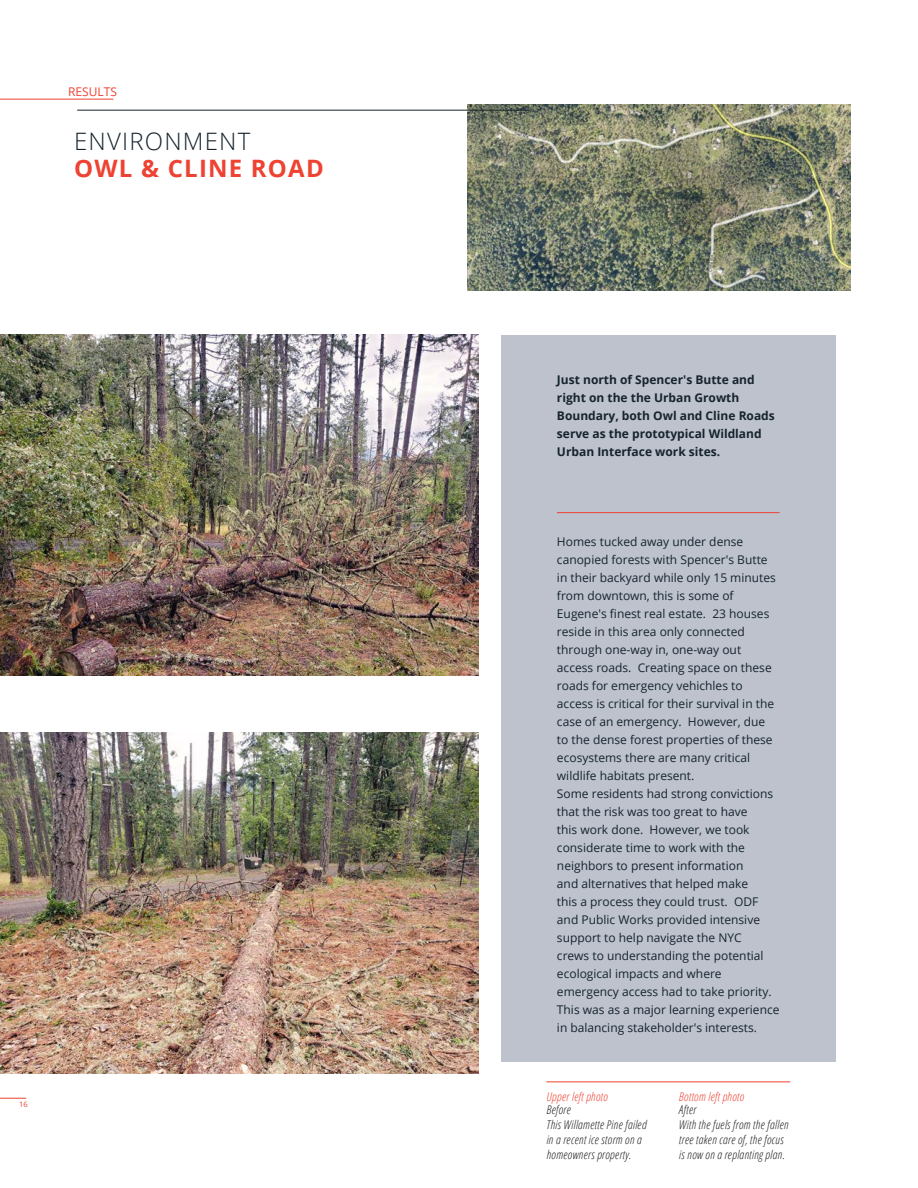
<style>
.page{position:relative;width:918px;height:1188px;background:#fff}
.page>*{position:absolute;margin:0;border:0;box-sizing:border-box;transform-origin:0 0}
.Chapter_Title_-_Alig{font:700 24px "Open Sans";letter-spacing:.05em;color:#ee4232}
.Chapter_Title_-_Alig-2{font:300 24px "Open Sans";letter-spacing:.05em;color:#16242e}
.Body_Text{font:12px/18px "Open Sans";color:#16242e}
.Image_Caption{font:italic 300 condensed 12px/15px "Open Sans";letter-spacing:.02em;color:#231f20}
.Body_Text-2{font:700 12px/18px "Open Sans";color:#16242e}
.Image_Caption-2{font:italic 300 condensed 12px "Open Sans";letter-spacing:.02em;color:#ee4232}
.Section_Title{font:12px "Open Sans";color:#ee4232}
.t1{font:7.5px "Open Sans";color:#ee4232}
</style>
<div class="page">
<img style="left:468px;top:105px;width:382px;height:186px">
<img style="left:0;top:335px;width:479px;height:340px">
<img style="left:0;top:732px;width:479px;height:341px">
<svg style="left:0;top:1098px;width:26px;height:1px"></svg>
<hr style="left:0;top:99px;width:113px;height:1px;background:#ee4232">
<div style="left:501px;top:335px;width:335px;height:727px;background:#bdc2cd"></div>
<hr style="left:557px;top:512px;width:223px;height:1px;background:#ee4232">
<hr style="left:546px;top:1081px;width:244px;height:1px;background:#ee4232">
<hr style="left:77px;top:110px;width:453px;height:1px;background:#16242e">
<p class="Section_Title" style="left:68px;top:83px;width:50px">RESULTS</p>
<p class="Chapter_Title_-_Alig-2" style="left:74px;top:125px;width:178px">ENVIRONMENT</p>
<p class="Chapter_Title_-_Alig" style="left:74px;top:151px;width:251px">OWL &amp; CLINE ROAD</p>
<p class="t1" style="left:19px;top:1099px;width:10px">16</p>
<p class="Body_Text-2" style="left:557px;top:370px;width:219px">Just north of Spencer's Butte and right on the the Urban Growth<br>Boundary, both Owl and Cline Roads serve as the prototypical Wildland<br>Urban Interface work sites.</p>
<p class="Body_Text" style="left:557px;top:532px;width:220px">Homes tucked away under dense canopied forests with Spencer's Butte in their backyard while only 15 minutes from downtown, this is some of Eugene's finest real estate. 23 houses reside in this area only connected through one-way in, one-way out access roads. Creating space on these roads for emergency vehichles to access is critical for their survival in the case of an emergency. However, due to the dense forest properties of these ecosystems there are many critical wildlife habitats present.</p>
<p class="Body_Text" style="left:557px;top:784px;width:224px">Some residents had strong convictions that the risk was too great to have<br>this work done. However, we took considerate time to work with the neighbors to present information<br>and alternatives that helped make<br>this a process they could trust. ODF and Public Works provided intensive support to help navigate the NYC<br>crews to understanding the potential ecological impacts and where emergency access had to take priority.<br>This was as a major learning experience in balancing stakeholder's interests.</p>
<p class="Image_Caption-2" style="left:546px;top:1089px;width:63px">Upper left photo</p>
<p class="Image_Caption-2" style="left:679px;top:1089px;width:67px">Bottom left photo</p>
<p class="Image_Caption" style="left:546px;top:1102px;width:26px">Before</p>
<p class="Image_Caption" style="left:546px;top:1117px;width:102px">This Willamette Pine failed in a recent ice storm on a homeowners property.</p>
<p class="Image_Caption" style="left:679px;top:1102px;width:19px">After</p>
<p class="Image_Caption" style="left:679px;top:1117px;width:111px">With the fuels from the fallen tree taken care of, the focus is now on a replanting plan.</p>
</div>
